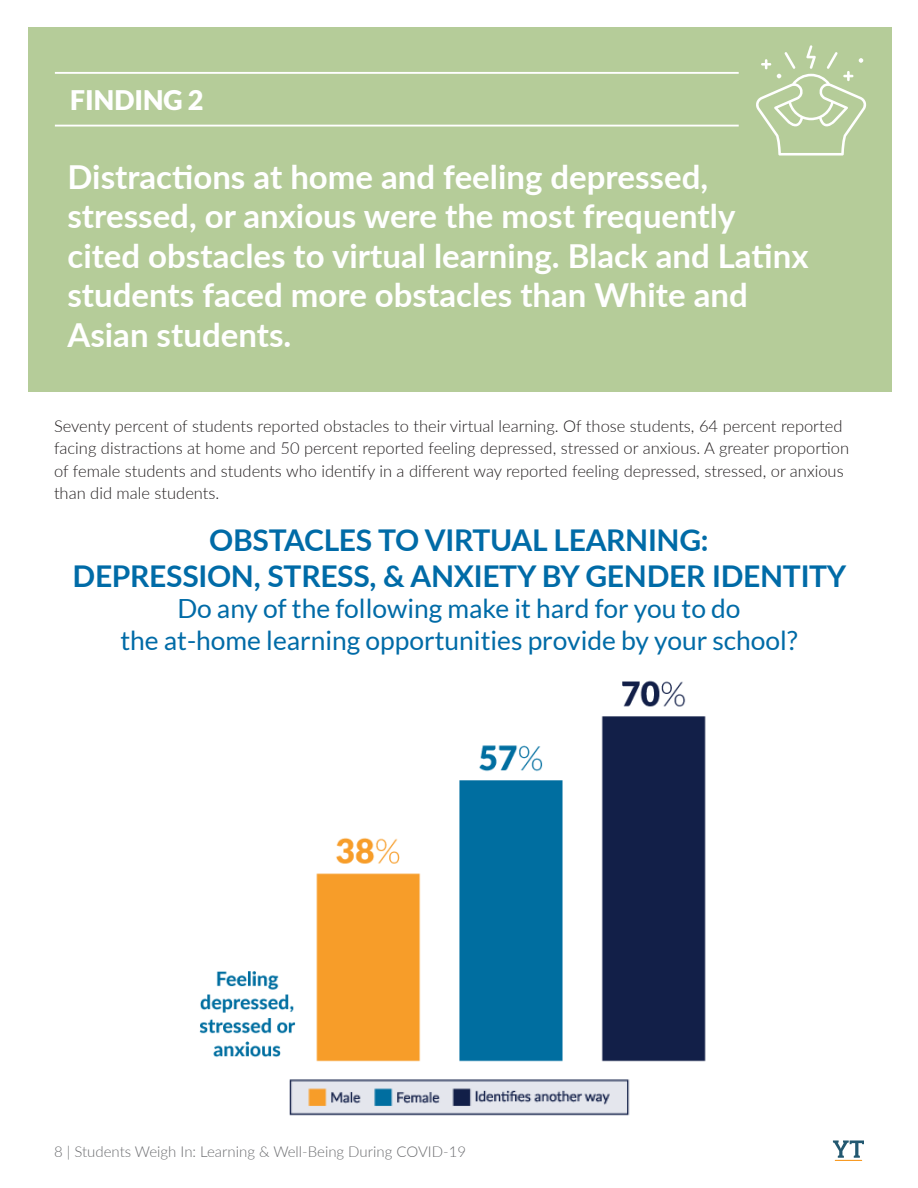
<style>
.page{position:relative;width:918px;height:1188px;background:#fff}
.page>*{position:absolute;margin:0;border:0;box-sizing:border-box;transform-origin:0 0}
.Key_Finding_Header{font:700 33px/39.6px "Lato";color:#fff}
.Infographic_Heading{font:700 30px/36px "Lato";letter-spacing:-.01em;color:#006ba7;text-align:center}
.Key_Finding_Header-2{font:900 27px "Lato";color:#fff}
.Infographic_Heading-2{font:26.4px/31.7px "Lato";color:#006ba7;text-align:center}
.body{font:300 16.5px/22.5px "Lato";color:#231f20}
.t1{font:300 15px "Lato";color:#6c6d70}
</style>
<div class="page">
<svg style="left:833px;top:1140px;width:31px;height:21px"></svg>
<img style="left:199px;top:680px;width:507px;height:382px">
<div style="left:28px;top:27px;width:864px;height:365px;background:#b5cc99"></div>
<hr style="left:55px;top:72px;width:684px;height:2px;background:#fff">
<hr style="left:55px;top:125px;width:684px;height:2px;background:#fff">
<img style="left:289px;top:1079px;width:341px;height:37px">
<svg style="left:756px;top:45px;width:111px;height:111px"></svg>
<p class="Key_Finding_Header-2" style="left:70px;top:84px;width:135px">FINDING 2</p>
<p class="Key_Finding_Header" style="left:68px;top:155px;width:743px">Distractions at home and feeling depressed, stressed, or anxious were the most frequently cited obstacles to virtual learning. Black and Latinx students faced more obstacles than White and Asian students.</p>
<p class="body" style="left:54px;top:414px;width:797px">Seventy percent of students reported obstacles to their virtual learning. Of those students, 64 percent reported facing distractions at home and 50 percent reported feeling depressed, stressed or anxious. A greater proportion of female students and students who identify in a different way reported feeling depressed, stressed, or anxious than did male students.</p>
<p class="Infographic_Heading" style="left:73px;top:520px;width:775px">OBSTACLES TO VIRTUAL LEARNING:<br>DEPRESSION, STRESS, &amp; ANXIETY BY GENDER IDENTITY</p>
<p class="Infographic_Heading-2" style="left:120px;top:593px;width:679px">Do any of the following make it hard for you to do<br>the at-home learning opportunities provide by your school?</p>
<p class="t1" style="left:54px;top:1141px;width:414px">8 | Students Weigh In: Learning &amp; Well-Being During COVID-19</p>
</div>
